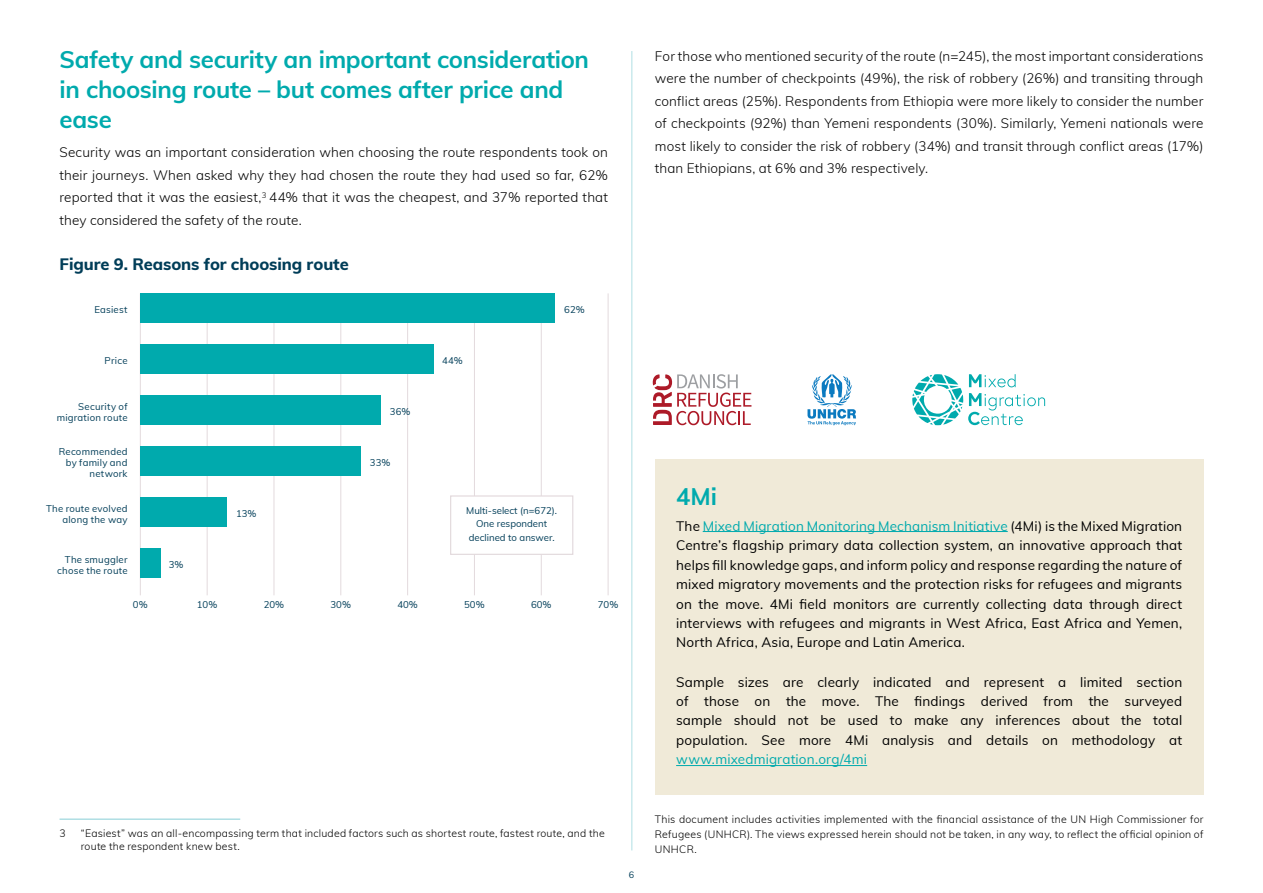
<style>
.page{position:relative;width:1263px;height:893px;background:#fff}
.page>*{position:absolute;margin:0;border:0;box-sizing:border-box;transform-origin:0 0}
.t1{font:700 24px/30px "Muli";letter-spacing:-.01em;color:#00aaad}
.t2{font:800 16.5px "Muli";letter-spacing:-.005em;color:#003d58}
.t3{font:13.5px/19.5px "Muli";letter-spacing:.01em;color:#000;text-align:justify}
.t4{font:300 13.5px/22.5px "Muli";letter-spacing:.01em;color:#000;text-align:justify}
.t5{font:13.5px "Muli";letter-spacing:.01em;color:#00aaad}
.t6{font:300 10.5px/15px "Muli";letter-spacing:.02em;color:#000}
.t7{font:9.6px/10.8px "Muli";letter-spacing:.02em;color:#003d58;text-align:right}
.t8{font:9.6px/13.5px "Muli";color:#003d58;text-align:center}
.t9{font:9px "Muli";color:#003d58}
.s1{color:#00aaad}
</style>
<div class="page">
<hr style="left:631px;top:51px;width:1px;height:799px;background:#afdfe4">
<hr style="left:60px;top:818px;width:180px;height:2px;background:#afdfe4">
<div style="left:655px;top:459px;width:548px;height:336px;background:#f0ead8"></div>
<hr style="left:703px;top:531px;width:305px;height:1px;background:#00aaad">
<hr style="left:676px;top:765px;width:191px;height:1px;background:#00aaad">
<svg style="left:912px;top:374px;width:133px;height:51px"></svg>
<svg style="left:653px;top:374px;width:98px;height:51px"></svg>
<svg style="left:807px;top:374px;width:49px;height:51px"></svg>
<hr style="left:140px;top:293px;width:1px;height:302px;background:#e3dadd">
<hr style="left:207px;top:293px;width:1px;height:302px;background:#e3dadd">
<hr style="left:274px;top:293px;width:1px;height:302px;background:#e3dadd">
<hr style="left:340px;top:293px;width:1px;height:302px;background:#e3dadd">
<hr style="left:407px;top:293px;width:1px;height:302px;background:#e3dadd">
<hr style="left:474px;top:293px;width:1px;height:302px;background:#e3dadd">
<hr style="left:541px;top:293px;width:1px;height:302px;background:#e3dadd">
<hr style="left:608px;top:293px;width:1px;height:302px;background:#e3dadd">
<div style="left:140px;top:293px;width:414px;height:30px;background:#00aaad"></div>
<div style="left:140px;top:344px;width:294px;height:30px;background:#00aaad"></div>
<div style="left:140px;top:395px;width:241px;height:30px;background:#00aaad"></div>
<div style="left:140px;top:446px;width:221px;height:30px;background:#00aaad"></div>
<div style="left:140px;top:497px;width:87px;height:30px;background:#00aaad"></div>
<div style="left:140px;top:549px;width:20px;height:29px;background:#00aaad"></div>
<div style="left:450px;top:495px;width:123px;height:60px;background:#fff;border:1px solid #e3dadd"></div>
<h1 class="t1" style="left:60px;top:43px;width:531px">Safety and security an important consideration in choosing route – but comes after price and ease</h1>
<p class="t4" style="left:60px;top:140px;width:550px">Security was an important consideration when choosing the route respondents took on their journeys. When asked why they had chosen the route they had used so far, 62% reported that it was the easiest,<sup>3</sup> 44% that it was the cheapest, and 37% reported that they considered the safety of the route.</p>
<p class="t2" style="left:60px;top:251px;width:291px">Figure 9. Reasons for choosing route</p>
<p class="t7" style="left:94px;top:304px;width:35px">Easiest</p>
<p class="t7" style="left:105px;top:355px;width:24px">Price</p>
<p class="t7" style="left:57px;top:400px;width:72px">Security of migration route</p>
<p class="t7" style="left:59px;top:446px;width:70px">Recommended by family and network</p>
<p class="t7" style="left:46px;top:502px;width:83px">The route evolved along the way</p>
<p class="t7" style="left:57px;top:553px;width:72px">The smuggler chose the route</p>
<p class="t7" style="left:169px;top:559px;width:16px">3%</p>
<p class="t7" style="left:236px;top:508px;width:22px">13%</p>
<p class="t7" style="left:390px;top:406px;width:22px">36%</p>
<p class="t7" style="left:370px;top:457px;width:22px">33%</p>
<p class="t7" style="left:442px;top:355px;width:22px">44%</p>
<p class="t7" style="left:564px;top:304px;width:22px">62%</p>
<p class="t8" style="left:466px;top:503px;width:92px">Multi-select (n=672).<br>One respondent declined to answer.</p>
<p class="t7" style="left:133px;top:599px;width:16px">0%</p>
<p class="t7" style="left:197px;top:599px;width:22px">10%</p>
<p class="t7" style="left:264px;top:599px;width:22px">20%</p>
<p class="t7" style="left:330px;top:599px;width:22px">30%</p>
<p class="t7" style="left:397px;top:599px;width:22px">40%</p>
<p class="t7" style="left:464px;top:599px;width:22px">50%</p>
<p class="t7" style="left:531px;top:599px;width:22px">60%</p>
<p class="t7" style="left:598px;top:599px;width:22px">70%</p>
<p class="t6" style="left:60px;top:825px;width:8px">3</p>
<p class="t6" style="left:81px;top:826px;width:525px;line-height:13.5px">“Easiest” was an all-encompassing term that included factors such as shortest route, fastest route, and the route the respondent knew best.</p>
<p class="t9" style="left:629px;top:868px;width:7px">6</p>
<p class="t4" style="left:655px;top:44px;width:550px">For those who mentioned security of the route (n=245), the most important considerations were the number of checkpoints (49%), the risk of robbery (26%) and transiting through conflict areas (25%). Respondents from Ethiopia were more likely to consider the number of checkpoints (92%) than Yemeni respondents (30%). Similarly, Yemeni nationals were most likely to consider the risk of robbery (34%) and transit through conflict areas (17%) than Ethiopians, at 6% and 3% respectively.</p>
<h1 class="t1" style="left:676px;top:480px;width:42px">4Mi</h1>
<p class="t3" style="left:676px;top:515px;width:508px">The <span class="s1">Mixed Migration Monitoring Mechanism Initiative</span> (4Mi) is the Mixed Migration Centre’s flagship primary data collection system, an innovative approach that helps fill knowledge gaps, and inform policy and response regarding the nature of mixed migratory movements and the protection risks for refugees and migrants on the move. 4Mi field monitors are currently collecting data through direct interviews with refugees and migrants in West Africa, East Africa and Yemen, North Africa, Asia, Europe and Latin America.</p>
<p class="t3" style="left:676px;top:671px;width:508px">Sample sizes are clearly indicated and represent a limited section of those on the move. The findings derived from the surveyed sample should not be used to make any inferences about the total population. See more 4Mi analysis and details on methodology at</p>
<p class="t5" style="left:676px;top:750px;width:193px">www.mixedmigration.org/4mi</p>
<p class="t6" style="left:655px;top:811px;width:550px;text-align:justify">This document includes activities implemented with the financial assistance of the UN High Commissioner for Refugees (UNHCR). The views expressed herein should not be taken, in any way, to reflect the official opinion of UNHCR.</p>
</div>
